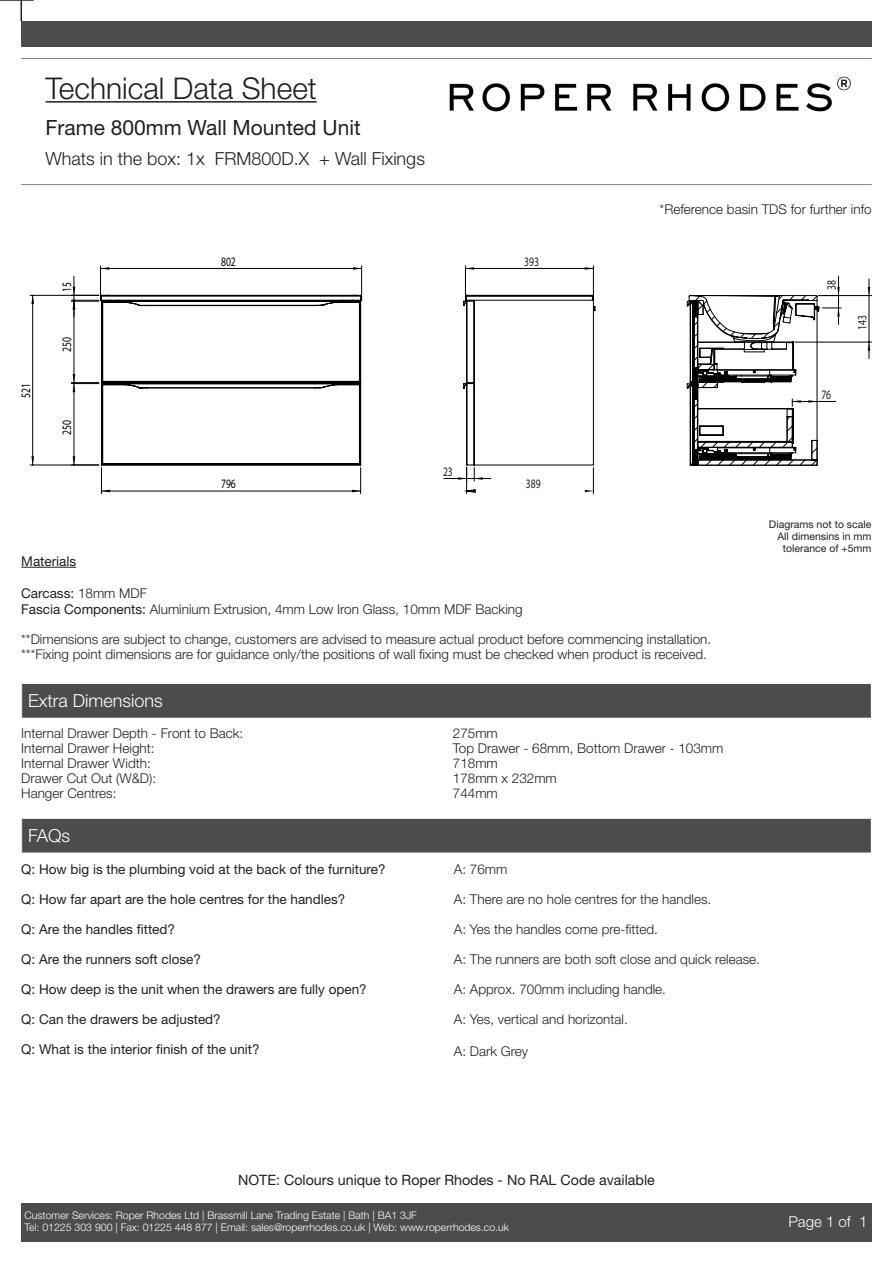
<style>
.page{position:relative;width:893px;height:1263px;background:#fff}
.page>*{position:absolute;margin:0;border:0;box-sizing:border-box;transform-origin:0 0}
.t1{font:300 30px "Helvetica Neue LT Std";color:#231f20}
.notes{font:21px "Helvetica Neue LT Std";color:#231f20}
.notes-2{font:300 18px "Helvetica Neue LT Std";color:#231f20}
.Headings_1{font:300 18px "Helvetica Neue LT Std";color:#fff}
.t2{font:300 15px "Helvetica Neue LT Std";color:#fff}
.notes-3{font:14.25px "Helvetica Neue LT Std";color:#231f20}
.Headings_1-2{font:300 13.5px "Helvetica Neue LT Std";color:#231f20}
.Headings_1-3{font:13.5px "Helvetica Neue LT Std";color:#231f20}
.notes-4{font:300 13.5px "Helvetica Neue LT Std";color:#231f20}
.t3{font:12.9px "Myriad Pro";color:#000;scale:.75 1}
.t4{font:12.9px "Myriad Pro";color:#231f20;scale:.75 1}
.t5{font:300 10.5px/12.6px "Helvetica Neue LT Std";color:#fff}
.notes-5{font:10.5px "Helvetica Neue LT Std";color:#231f20}
.s1{font-weight:300}
.s2{font-weight:400}
</style>
<div class="page">
<img style="left:449px;top:76px;width:402px;height:36px">
<div style="left:21px;top:1203px;width:851px;height:39px;background:#4b4c4d"></div>
<hr style="left:46px;top:101px;width:271px;height:2px;background:#231f20">
<hr style="left:21px;top:58px;width:851px;height:1px;background:#808285">
<hr style="left:21px;top:184px;width:851px;height:1px;background:#808285">
<div style="left:21px;top:21px;width:851px;height:26px;background:#4b4c4d"></div>
<hr style="left:0;top:0;width:34px;height:1px;background:#231f20">
<svg style="left:21px;top:1px;width:1px;height:20px"></svg>
<div style="left:22px;top:818px;width:849px;height:35px;background:#4b4c4d"></div>
<hr style="left:21px;top:818px;width:851px;height:1px;background:#fff">
<div style="left:22px;top:683px;width:849px;height:35px;background:#4b4c4d"></div>
<hr style="left:21px;top:683px;width:851px;height:1px;background:#fff">
<hr style="left:21px;top:567px;width:55px;height:1px;background:#231f20">
<svg style="left:362px;top:295px;width:325px;height:170px"></svg>
<svg style="left:31px;top:456px;width:3px;height:9px"></svg>
<svg style="left:31px;top:296px;width:3px;height:8px"></svg>
<hr style="left:30px;top:465px;width:69px;height:1px;background:#000">
<hr style="left:30px;top:295px;width:69px;height:1px;background:#000">
<hr style="left:32px;top:295px;width:1px;height:170px;background:#000">
<svg style="left:71px;top:276px;width:291px;height:218px"></svg>
<hr style="left:101px;top:491px;width:260px;height:1px;background:#000">
<svg style="left:101px;top:267px;width:8px;height:3px"></svg>
<hr style="left:100px;top:266px;width:1px;height:32px;background:#000">
<hr style="left:361px;top:266px;width:1px;height:32px;background:#000">
<hr style="left:100px;top:268px;width:262px;height:1px;background:#000">
<svg style="left:585px;top:267px;width:8px;height:3px"></svg>
<hr style="left:465px;top:266px;width:1px;height:32px;background:#000">
<hr style="left:593px;top:266px;width:1px;height:32px;background:#000">
<hr style="left:465px;top:268px;width:128px;height:1px;background:#000">
<svg style="left:585px;top:468px;width:9px;height:26px"></svg>
<svg style="left:444px;top:467px;width:47px;height:27px"></svg>
<svg style="left:687px;top:276px;width:154px;height:190px"></svg>
<hr style="left:795px;top:342px;width:77px;height:1px;background:#000">
<hr style="left:819px;top:295px;width:53px;height:1px;background:#000">
<svg style="left:868px;top:343px;width:2px;height:16px"></svg>
<hr style="left:869px;top:296px;width:1px;height:46px;background:#000">
<svg style="left:868px;top:279px;width:2px;height:16px"></svg>
<h1 class="t1" style="left:46px;top:70px;width:273px">Technical Data Sheet</h1>
<p class="notes" style="left:45px;top:115px;width:317px">Frame 800mm Wall Mounted Unit</p>
<p class="notes-2" style="left:45px;top:148px;width:381px">Whats in the box: 1x FRM800D.X + Wall Fixings</p>
<p class="t3" style="left:18px;top:398px;width:21px;rotate:-90deg">521</p>
<p class="t3" style="left:59px;top:292px;width:15px;rotate:-90deg">15</p>
<p class="t3" style="left:59px;top:352px;width:21px;rotate:-90deg">250</p>
<p class="t3" style="left:59px;top:435px;width:21px;rotate:-90deg">250</p>
<p class="t3" style="left:221px;top:254px;width:21px">802</p>
<p class="t4" style="left:524px;top:254px;width:21px">393</p>
<p class="t3" style="left:221px;top:476px;width:21px">796</p>
<p class="t4" style="left:443px;top:464px;width:15px">23</p>
<p class="t4" style="left:526px;top:476px;width:21px">389</p>
<p class="Headings_1-3" style="left:21px;top:553px;width:56px">Materials</p>
<p class="Headings_1-3" style="left:21px;top:585px;width:127px">Carcass: <span class="s1">18mm MDF</span></p>
<p class="Headings_1-2" style="left:21px;top:601px;width:503px"><span class="s2">Fascia Components:</span> Aluminium Extrusion, 4mm Low Iron Glass, 10mm MDF Backing</p>
<p class="notes-4" style="left:660px;top:201px;width:214px">*Reference basin TDS for further info</p>
<p class="t4" style="left:824px;top:290px;width:15px;rotate:-90deg">38</p>
<p class="t4" style="left:854px;top:330px;width:21px;rotate:-90deg">143</p>
<p class="t4" style="left:821px;top:387px;width:15px">76</p>
<p class="notes-5" style="left:769px;top:518px;width:104px">Diagrams not to scale</p>
<p class="notes-5" style="left:777px;top:530px;width:95px">All dimensins in mm</p>
<p class="notes-5" style="left:783px;top:542px;width:90px">tolerance of +5mm</p>
<p class="notes-4" style="left:21px;top:631px;width:691px">**Dimensions are subject to change, customers are advised to measure actual product before commencing installation.</p>
<p class="notes-4" style="left:21px;top:646px;width:687px">***Fixing point dimensions are for guidance only/the positions of wall fixing must be checked when product is received.</p>
<p class="Headings_1" style="left:28px;top:690px;width:136px">Extra Dimensions</p>
<p class="Headings_1-2" style="left:21px;top:725px;width:224px">Internal Drawer Depth - Front to Back:</p>
<p class="Headings_1-2" style="left:21px;top:740px;width:135px">Internal Drawer Height:</p>
<p class="Headings_1-2" style="left:21px;top:755px;width:131px">Internal Drawer Width:</p>
<p class="Headings_1-2" style="left:21px;top:770px;width:137px">Drawer Cut Out (W&amp;D):</p>
<p class="Headings_1-2" style="left:21px;top:785px;width:97px">Hanger Centres:</p>
<p class="Headings_1" style="left:28px;top:825px;width:44px">FAQs</p>
<p class="Headings_1-3" style="left:21px;top:861px;width:366px">Q: How big is the plumbing void at the back of the furniture?</p>
<p class="Headings_1-3" style="left:21px;top:891px;width:326px">Q: How far apart are the hole centres for the handles?</p>
<p class="Headings_1-3" style="left:21px;top:921px;width:155px">Q: Are the handles fitted?</p>
<p class="Headings_1-3" style="left:21px;top:951px;width:181px">Q: Are the runners soft close?</p>
<p class="Headings_1-3" style="left:21px;top:981px;width:347px">Q: How deep is the unit when the drawers are fully open?</p>
<p class="Headings_1-3" style="left:21px;top:1011px;width:201px">Q: Can the drawers be adjusted?</p>
<p class="Headings_1-3" style="left:21px;top:1041px;width:240px">Q: What is the interior finish of the unit?</p>
<p class="Headings_1-2" style="left:453px;top:725px;width:47px">275mm</p>
<p class="Headings_1-2" style="left:453px;top:740px;width:272px">Top Drawer - 68mm, Bottom Drawer - 103mm</p>
<p class="Headings_1-2" style="left:453px;top:755px;width:47px">718mm</p>
<p class="Headings_1-2" style="left:453px;top:770px;width:106px">178mm x 232mm</p>
<p class="Headings_1-2" style="left:453px;top:785px;width:47px">744mm</p>
<p class="Headings_1-2" style="left:454px;top:861px;width:55px">A: 76mm</p>
<p class="Headings_1-2" style="left:454px;top:891px;width:259px">A: There are no hole centres for the handles.</p>
<p class="Headings_1-2" style="left:454px;top:921px;width:206px">A: Yes the handles come pre-fitted.</p>
<p class="Headings_1-2" style="left:454px;top:951px;width:308px">A: The runners are both soft close and quick release.</p>
<p class="Headings_1-2" style="left:454px;top:981px;width:214px">A: Approx. 700mm including handle.</p>
<p class="Headings_1-2" style="left:454px;top:1011px;width:175px">A: Yes, vertical and horizontal.</p>
<p class="Headings_1-2" style="left:454px;top:1042px;width:76px">A: Dark Grey</p>
<p class="notes-3" style="left:238px;top:1171px;width:418px">NOTE: Colours unique to Roper Rhodes - No RAL Code available</p>
<p class="t5" style="left:25px;top:1208px;width:486px">Customer Services: Roper Rhodes Ltd | Brassmill Lane Trading Estate | Bath | BA1 3JF<br>Tel: 01225 303 900 | Fax: 01225 448 877 | Email: sales@roperrhodes.co.uk | Web: www.roperrhodes.co.uk</p>
<p class="t2" style="left:788px;top:1212px;width:80px">Page 1 of 1</p>
</div>
